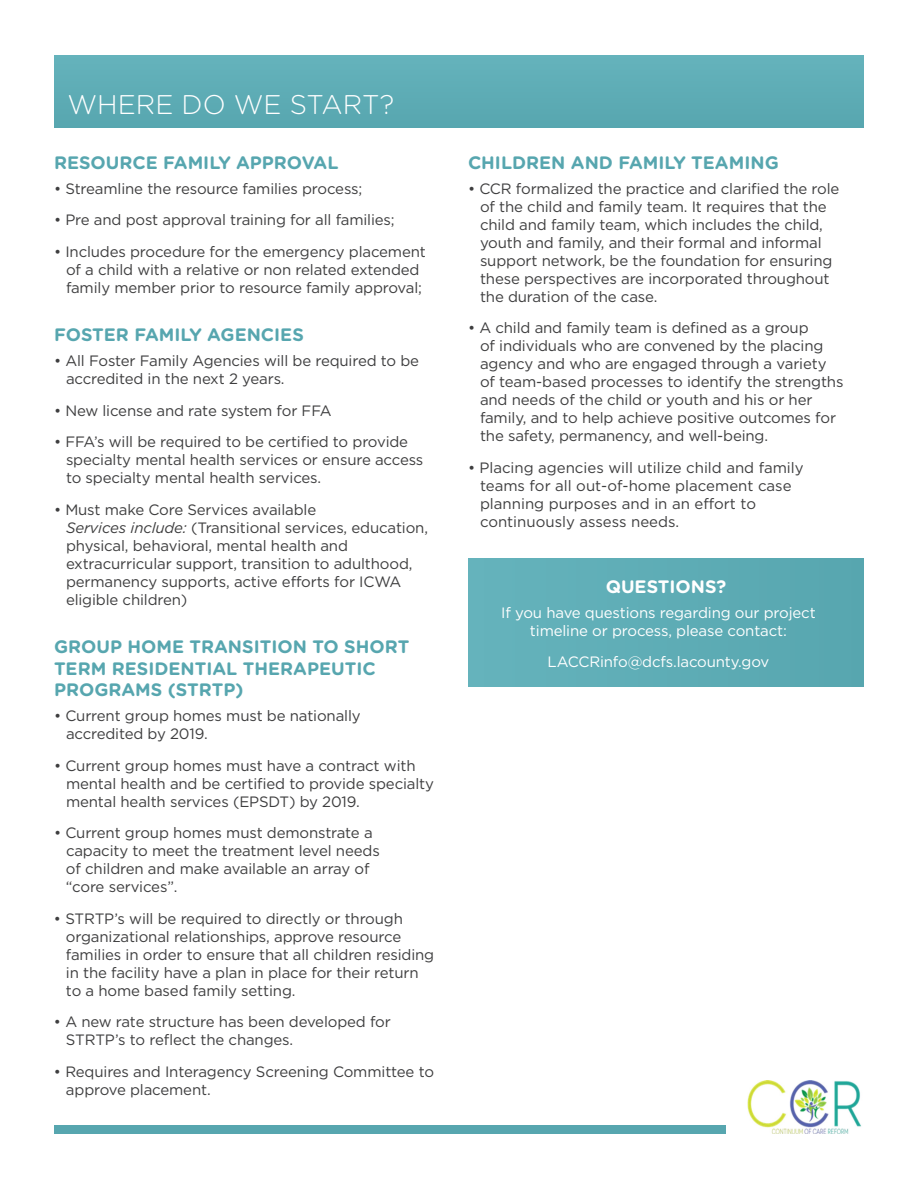
<style>
.page{position:relative;width:918px;height:1188px;background:#fff}
.page>*{position:absolute;margin:0;border:0;box-sizing:border-box;transform-origin:0 0}
.t1{font:300 27px "Gotham Rounded";color:#fff}
.t2{font:700 18px/21.6px "Gotham Rounded";color:#57a6af}
.t3{font:700 18px "Gotham Rounded";color:#fff}
.t4{font:15px/18px "Gotham HTF";letter-spacing:-.01em;color:#3e3e3f}
.t5{font:15px/18px "Gotham HTF";letter-spacing:-.01em;color:#fff;text-align:center}
.s1{font-style:italic}
</style>
<div class="page">
<div style="left:468px;top:558px;width:396px;height:129px;background:#5eadb6"></div>
<div style="left:54px;top:55px;width:810px;height:73px;background:#5eadb6"></div>
<div style="left:54px;top:1125px;width:672px;height:9px;background:#57a6af"></div>
<img style="left:747px;top:1081px;width:114px;height:53px">
<h1 class="t1" style="left:68px;top:86px;width:328px">WHERE DO WE START?</h1>
<p class="t2" style="left:54px;top:151px;width:286px">RESOURCE FAMILY APPROVAL</p>
<p class="t4" style="left:54px;top:179px;width:310px">• Streamline the resource families process;</p>
<p class="t4" style="left:54px;top:211px;width:342px">• Pre and post approval training for all families;</p>
<p class="t4" style="left:54px;top:242px;width:373px;text-align:center">• Includes procedure for the emergency placement of a child with a relative or non related extended family member prior to resource family approval;</p>
<p class="t2" style="left:54px;top:323px;width:251px">FOSTER FAMILY AGENCIES</p>
<p class="t4" style="left:66px;top:352px;width:355px;text-indent:-12px">• All Foster Family Agencies will be required to be accredited in the next 2 years.</p>
<p class="t4" style="left:54px;top:401px;width:279px">• New license and rate system for FFA</p>
<p class="t4" style="left:66px;top:433px;width:359px;text-indent:-12px">• FFA’s will be required to be certified to provide specialty mental health services or ensure access to specialty mental health services.</p>
<p class="t4" style="left:66px;top:500px;width:364px;text-indent:-12px">• Must make Core Services available<br><span class="s1">Services include:</span> (Transitional services, education, physical, behavioral, mental health and extracurricular support, transition to adulthood, permanency supports, active efforts for ICWA eligible children)</p>
<p class="t2" style="left:54px;top:635px;width:357px">GROUP HOME TRANSITION TO SHORT<br>TERM RESIDENTIAL THERAPEUTIC<br>PROGRAMS (STRTP)</p>
<p class="t4" style="left:66px;top:707px;width:296px;text-indent:-12px">• Current group homes must be nationally accredited by 2019.</p>
<p class="t4" style="left:66px;top:756px;width:370px;text-indent:-12px">• Current group homes must have a contract with mental health and be certified to provide specialty mental health services (EPSDT) by 2019.</p>
<p class="t4" style="left:66px;top:824px;width:315px;text-indent:-12px">• Current group homes must demonstrate a capacity to meet the treatment level needs of children and make available an array of “core services”.</p>
<p class="t4" style="left:66px;top:909px;width:370px;text-indent:-12px">• STRTP’s will be required to directly or through organizational relationships, approve resource families in order to ensure that all children residing in the facility have a plan in place for their return to a home based family setting.</p>
<p class="t4" style="left:66px;top:1013px;width:326px;text-indent:-12px">• A new rate structure has been developed for<br>STRTP’s to reflect the changes.</p>
<p class="t4" style="left:66px;top:1062px;width:370px;text-indent:-12px">• Requires and Interagency Screening Committee to approve placement.</p>
<p class="t2" style="left:468px;top:151px;width:312px">CHILDREN AND FAMILY TEAMING</p>
<p class="t4" style="left:480px;top:179px;width:361px;text-indent:-12px">• CCR formalized the practice and clarified the role of the child and family team. It requires that the child and family team, which includes the child, youth and family, and their formal and informal support network, be the foundation for ensuring these perspectives are incorporated throughout the duration of the case.</p>
<p class="t4" style="left:480px;top:319px;width:365px;text-indent:-12px">• A child and family team is defined as a group<br>of individuals who are convened by the placing agency and who are engaged through a variety of team-based processes to identify the strengths and needs of the child or youth and his or her family, and to help achieve positive outcomes for the safety, permanency, and well-being.</p>
<p class="t4" style="left:480px;top:458px;width:325px;text-indent:-12px">• Placing agencies will utilize child and family teams for all out-of-home placement case planning purposes and in an effort to continuously assess needs.</p>
<p class="t3" style="left:606px;top:573px;width:122px">QUESTIONS?</p>
<p class="t5" style="left:501px;top:603px;width:316px">If you have questions regarding our project timeline or process, please contact:</p>
<p class="t5" style="left:548px;top:652px;width:223px">LACCRinfo@dcfs.lacounty.gov</p>
</div>
